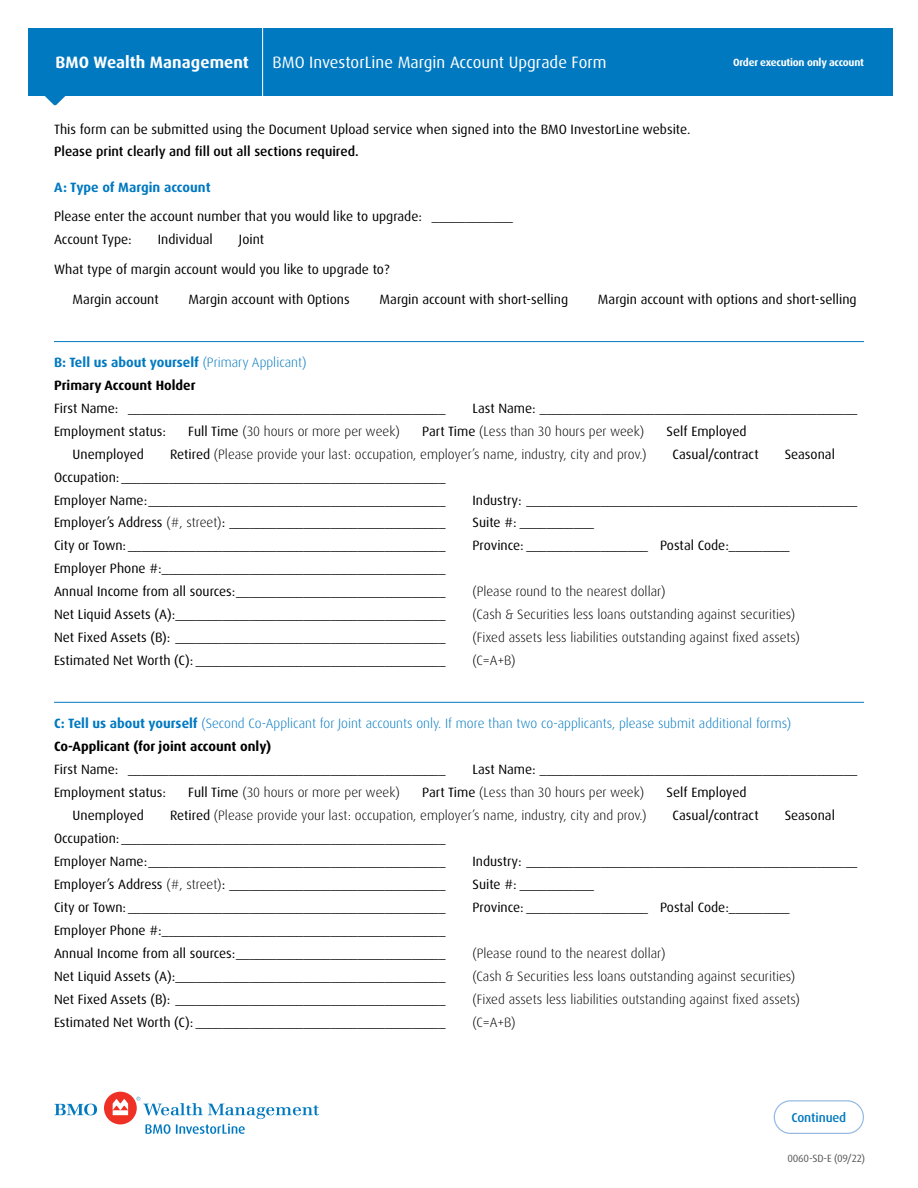
<style>
.page{position:relative;width:918px;height:1188px;background:#fff}
.page>*{position:absolute;margin:0;border:0;box-sizing:border-box;transform-origin:0 0}
.t1{font:16.5px "Dax Pro";color:#fff}
.Line_of_Business{font:700 16.5px "Dax Pro";letter-spacing:.005em;color:#fff}
.Body_copy{font:13.5px "Dax Pro";color:#000}
.Body_copy-2{font:300 13.5px "Dax Pro";color:#000}
.Heading_2{font:13.5px/22.5px "Dax Pro";color:#000}
.Heading_2-2{font:300 13.5px "Dax Pro";color:#0079c1}
.Heading_2-3{font:700 13.5px "Dax Pro";color:#0079c1}
.Body_copy-3{font:700 13.5px "Dax Pro";color:#000}
.t2{font:500 12.75px "Dax Pro";letter-spacing:-.01em;color:#0079c1}
.t3{font:700 10.5px "Dax Pro";letter-spacing:-.02em;color:#fff}
.t4{font:10.5px "Dax Pro";letter-spacing:-.02em;color:#58595b}
.s1{font-weight:500}
.s2{font-weight:300}
.s3{font-weight:400}
.s4{font-weight:700}
</style>
<div class="page">
<div style="left:28px;top:28px;width:864px;height:68px;background:#0079c1"></div>
<svg style="left:45px;top:96px;width:21px;height:9px"></svg>
<svg style="left:774px;top:1100px;width:90px;height:34px"></svg>
<svg style="left:54px;top:1104px;width:43px;height:11px"></svg>
<div style="left:104px;top:1092px;width:33px;height:32px;background:#ee3124;border-radius:50%"></div>
<svg style="left:113px;top:1099px;width:15px;height:16px"></svg>
<svg style="left:136px;top:1097px;width:183px;height:37px"></svg>
<hr style="left:262px;top:19px;width:1px;height:87px;background:#fff">
<hr style="left:54px;top:341px;width:810px;height:1px;background:#0079c1">
<hr style="left:54px;top:702px;width:810px;height:1px;background:#0079c1">
<h1 class="Line_of_Business" style="left:55px;top:52px;width:195px">BMO Wealth Management</h1>
<p class="t1" style="left:273px;top:52px;width:336px">BMO InvestorLine Margin Account Upgrade Form</p>
<p class="t3" style="left:733px;top:55px;width:132px">Order execution only account</p>
<h2 class="Heading_2" style="left:54px;top:118px;width:638px">This form can be submitted using the Document Upload service when signed into the BMO InvestorLine website.<br><span class="s1">Please print clearly and fill out all sections required.</span></h2>
<h2 class="Heading_2-3" style="left:54px;top:179px;width:158px">A: Type of Margin account</h2>
<h2 class="Heading_2" style="left:54px;top:206px;width:460px">Please enter the account number that you would like to upgrade: ____________</h2>
<p class="Body_copy" style="left:54px;top:231px;width:79px">Account Type:</p>
<p class="Body_copy" style="left:158px;top:231px;width:57px">Individual</p>
<p class="Body_copy" style="left:239px;top:231px;width:27px">Joint</p>
<p class="Body_copy" style="left:54px;top:261px;width:337px">What type of margin account would you like to upgrade to?</p>
<p class="Body_copy" style="left:73px;top:290px;width:88px">Margin account</p>
<p class="Body_copy" style="left:188px;top:290px;width:163px">Margin account with Options</p>
<p class="Body_copy" style="left:380px;top:290px;width:190px">Margin account with short-selling</p>
<p class="Body_copy" style="left:598px;top:290px;width:260px">Margin account with options and short-selling</p>
<h2 class="Heading_2-3" style="left:54px;top:353px;width:254px">B: Tell us about yourself <span class="s2">(Primary Applicant)</span></h2>
<p class="Body_copy-3" style="left:54px;top:376px;width:143px">Primary Account Holder</p>
<p class="Body_copy" style="left:54px;top:399px;width:393px">First Name: _______________________________________________</p>
<p class="Body_copy" style="left:472px;top:399px;width:386px">Last Name: _______________________________________________</p>
<p class="Body_copy" style="left:54px;top:422px;width:113px">Employment status:</p>
<p class="Body_copy-2" style="left:188px;top:422px;width:213px"><span class="s3">Full Time</span> (30 hours or more per week)</p>
<p class="Body_copy-2" style="left:422px;top:422px;width:224px"><span class="s3">Part Time</span> (Less than 30 hours per week)</p>
<p class="Body_copy" style="left:667px;top:422px;width:82px">Self Employed</p>
<p class="Body_copy" style="left:73px;top:445px;width:73px">Unemployed</p>
<p class="Body_copy-2" style="left:170px;top:445px;width:478px"><span class="s3">Retired</span> (Please provide your last: occupation, employer’s name, industry, city and prov.)</p>
<p class="Body_copy" style="left:673px;top:445px;width:88px">Casual/contract</p>
<p class="Body_copy" style="left:785px;top:445px;width:52px">Seasonal</p>
<p class="Body_copy" style="left:54px;top:468px;width:393px">Occupation: ________________________________________________</p>
<p class="Body_copy" style="left:54px;top:491px;width:393px">Employer Name:____________________________________________</p>
<p class="Body_copy" style="left:472px;top:491px;width:386px">Industry: _________________________________________________</p>
<p class="Body_copy" style="left:54px;top:514px;width:393px">Employer’s Address <span class="s2">(#, street)</span>: ________________________________</p>
<p class="Body_copy" style="left:472px;top:514px;width:123px">Suite #: ___________</p>
<p class="Body_copy" style="left:54px;top:537px;width:393px">City or Town: _______________________________________________</p>
<p class="Body_copy" style="left:472px;top:537px;width:319px">Province: __________________ Postal Code:_________</p>
<p class="Body_copy" style="left:54px;top:560px;width:393px">Employer Phone #:__________________________________________</p>
<p class="Body_copy" style="left:54px;top:583px;width:393px">Annual Income from all sources:_______________________________</p>
<p class="Body_copy-2" style="left:472px;top:583px;width:195px">(Please round to the nearest dollar)</p>
<p class="Body_copy" style="left:54px;top:606px;width:393px">Net Liquid Assets (A):________________________________________</p>
<p class="Body_copy-2" style="left:472px;top:606px;width:324px">(Cash &amp; Securities less loans outstanding against securities)</p>
<p class="Body_copy" style="left:54px;top:629px;width:393px">Net Fixed Assets (B): ________________________________________</p>
<p class="Body_copy-2" style="left:472px;top:629px;width:329px">(Fixed assets less liabilities outstanding against fixed assets)</p>
<p class="Body_copy" style="left:54px;top:652px;width:393px">Estimated Net Worth (C): _____________________________________</p>
<p class="Body_copy-2" style="left:472px;top:652px;width:45px">(C=A+B)</p>
<h2 class="Heading_2-2" style="left:54px;top:715px;width:739px"><span class="s4">C: Tell us about yourself</span> (Second Co-Applicant for Joint accounts only. If more than two co-applicants, please submit additional forms)</h2>
<p class="Body_copy-3" style="left:54px;top:738px;width:219px">Co-Applicant (for joint account only)</p>
<p class="Body_copy" style="left:54px;top:761px;width:393px">First Name: _______________________________________________</p>
<p class="Body_copy" style="left:472px;top:761px;width:386px">Last Name: _______________________________________________</p>
<p class="Body_copy" style="left:54px;top:784px;width:113px">Employment status:</p>
<p class="Body_copy-2" style="left:188px;top:784px;width:213px"><span class="s3">Full Time</span> (30 hours or more per week)</p>
<p class="Body_copy-2" style="left:422px;top:784px;width:224px"><span class="s3">Part Time</span> (Less than 30 hours per week)</p>
<p class="Body_copy" style="left:667px;top:784px;width:82px">Self Employed</p>
<p class="Body_copy" style="left:73px;top:807px;width:73px">Unemployed</p>
<p class="Body_copy-2" style="left:170px;top:807px;width:478px"><span class="s3">Retired</span> (Please provide your last: occupation, employer’s name, industry, city and prov.)</p>
<p class="Body_copy" style="left:673px;top:807px;width:88px">Casual/contract</p>
<p class="Body_copy" style="left:785px;top:807px;width:52px">Seasonal</p>
<p class="Body_copy" style="left:54px;top:830px;width:393px">Occupation: ________________________________________________</p>
<p class="Body_copy" style="left:54px;top:852px;width:393px">Employer Name:____________________________________________</p>
<p class="Body_copy" style="left:472px;top:852px;width:386px">Industry: _________________________________________________</p>
<p class="Body_copy" style="left:54px;top:875px;width:393px">Employer’s Address <span class="s2">(#, street)</span>: ________________________________</p>
<p class="Body_copy" style="left:472px;top:875px;width:123px">Suite #: ___________</p>
<p class="Body_copy" style="left:54px;top:898px;width:393px">City or Town: _______________________________________________</p>
<p class="Body_copy" style="left:472px;top:898px;width:319px">Province: __________________ Postal Code:_________</p>
<p class="Body_copy" style="left:54px;top:921px;width:393px">Employer Phone #:__________________________________________</p>
<p class="Body_copy" style="left:54px;top:944px;width:393px">Annual Income from all sources:_______________________________</p>
<p class="Body_copy-2" style="left:472px;top:944px;width:195px">(Please round to the nearest dollar)</p>
<p class="Body_copy" style="left:54px;top:967px;width:393px">Net Liquid Assets (A):________________________________________</p>
<p class="Body_copy-2" style="left:472px;top:967px;width:324px">(Cash &amp; Securities less loans outstanding against securities)</p>
<p class="Body_copy" style="left:54px;top:990px;width:393px">Net Fixed Assets (B): ________________________________________</p>
<p class="Body_copy-2" style="left:472px;top:990px;width:329px">(Fixed assets less liabilities outstanding against fixed assets)</p>
<p class="Body_copy" style="left:54px;top:1013px;width:393px">Estimated Net Worth (C): _____________________________________</p>
<p class="Body_copy-2" style="left:472px;top:1013px;width:45px">(C=A+B)</p>
<p class="t2" style="left:791px;top:1109px;width:56px">Continued</p>
<p class="t4" style="left:787px;top:1151px;width:79px">0060-SD-E (09/22)</p>
</div>
